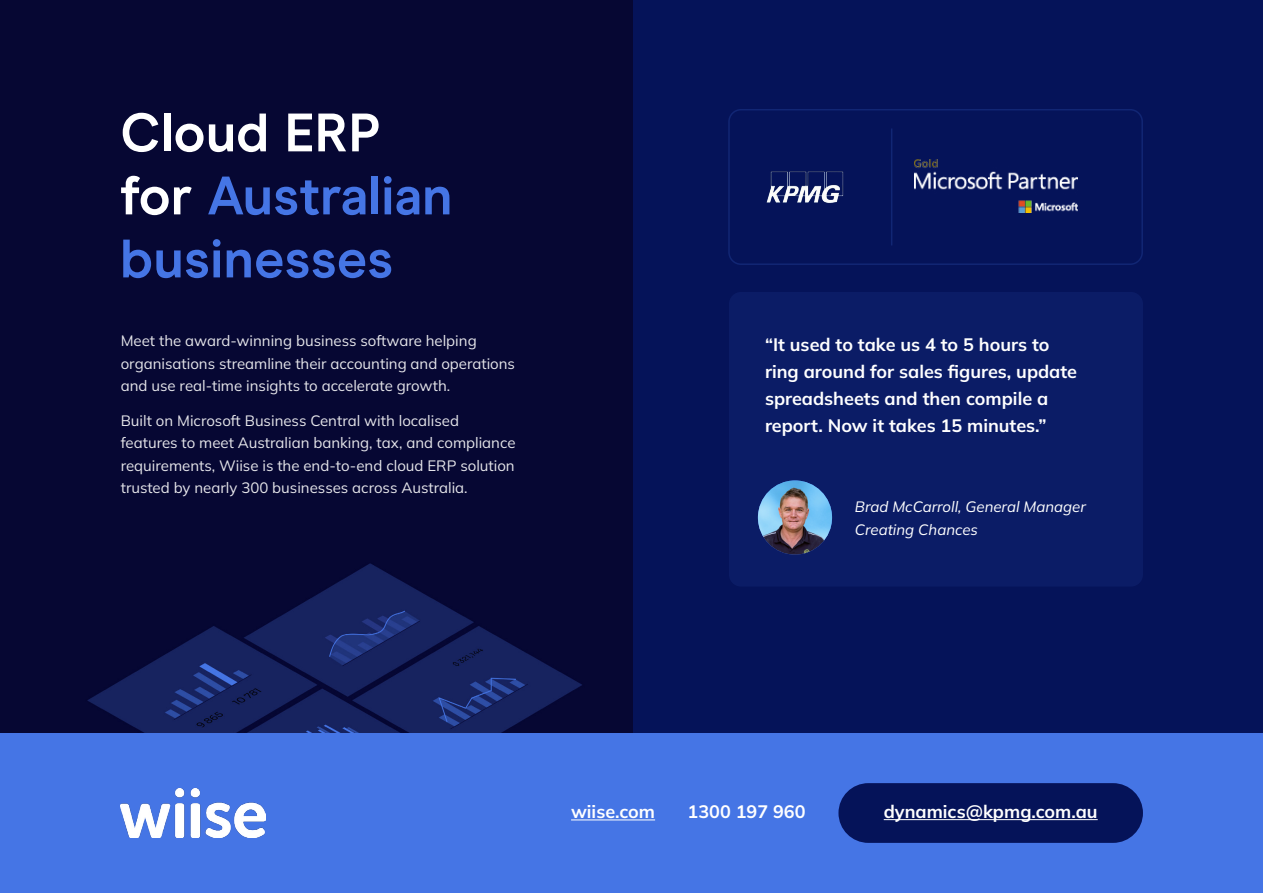
<style>
.page{position:relative;width:1263px;height:893px;background:#060733}
.page>*{position:absolute;margin:0;border:0;box-sizing:border-box;transform-origin:0 0}
.t1{font:700 54px/63px "Modern Era";color:#4575e5}
.t2{font:700 18px/27px "Mulish";color:#fff}
.t3{font:15px/22.5px "Mulish";color:#fff}
.t4{font:italic 15px/22.5px "Mulish";color:#fff}
.s1{color:#fff}
</style>
<div class="page">
<img style="left:87px;top:563px;width:495px;height:170px">
<div style="left:633px;top:0;width:630px;height:893px;background:#051359"></div>
<div style="left:0;top:733px;width:1263px;height:160px;background:#4575e5"></div>
<hr style="left:571px;top:819px;width:84px;height:1px;background:#fff">
<div style="left:838px;top:783px;width:305px;height:60px;background:#051359;border-radius:30px"></div>
<hr style="left:884px;top:819px;width:214px;height:1px;background:#fff">
<div style="left:728px;top:109px;width:415px;height:156px;border:2px solid #4575e5;border-radius:12px"></div>
<hr style="left:891px;top:128px;width:1px;height:117px;background:#4575e5">
<div style="left:729px;top:292px;width:414px;height:295px;background:#0b1c66;border-radius:12px"></div>
<img style="left:758px;top:480px;width:74px;height:75px;border-radius:37px">
<img style="left:915px;top:159px;width:163px;height:53px">
<img style="left:766px;top:171px;width:78px;height:32px">
<img style="left:120px;top:788px;width:145px;height:49px">
<h1 class="t1" style="left:120px;top:101px;width:334px"><span class="s1">Cloud ERP for</span> Australian businesses</h1>
<p class="t3" style="left:121px;top:329px;width:396px">Meet the award-winning business software helping organisations streamline their accounting and operations and use real-time insights to accelerate growth.</p>
<p class="t3" style="left:121px;top:409px;width:396px">Built on Microsoft Business Central with localised features to meet Australian banking, tax, and compliance requirements, Wiise is the end-to-end cloud ERP solution trusted by nearly 300 businesses across Australia.</p>
<p class="t2" style="left:765px;top:330px;width:314px">“It used to take us 4 to 5 hours to ring around for sales figures, update spreadsheets and then compile a report. Now it takes 15 minutes.”</p>
<p class="t4" style="left:855px;top:495px;width:232px">Brad McCarroll, General Manager<br>Creating Chances</p>
<p class="t2" style="left:571px;top:798px;width:86px">wiise.com</p>
<p class="t2" style="left:688px;top:798px;width:119px">1300 197 960</p>
<p class="t2" style="left:884px;top:798px;width:215px">dynamics@kpmg.com.au</p>
</div>
